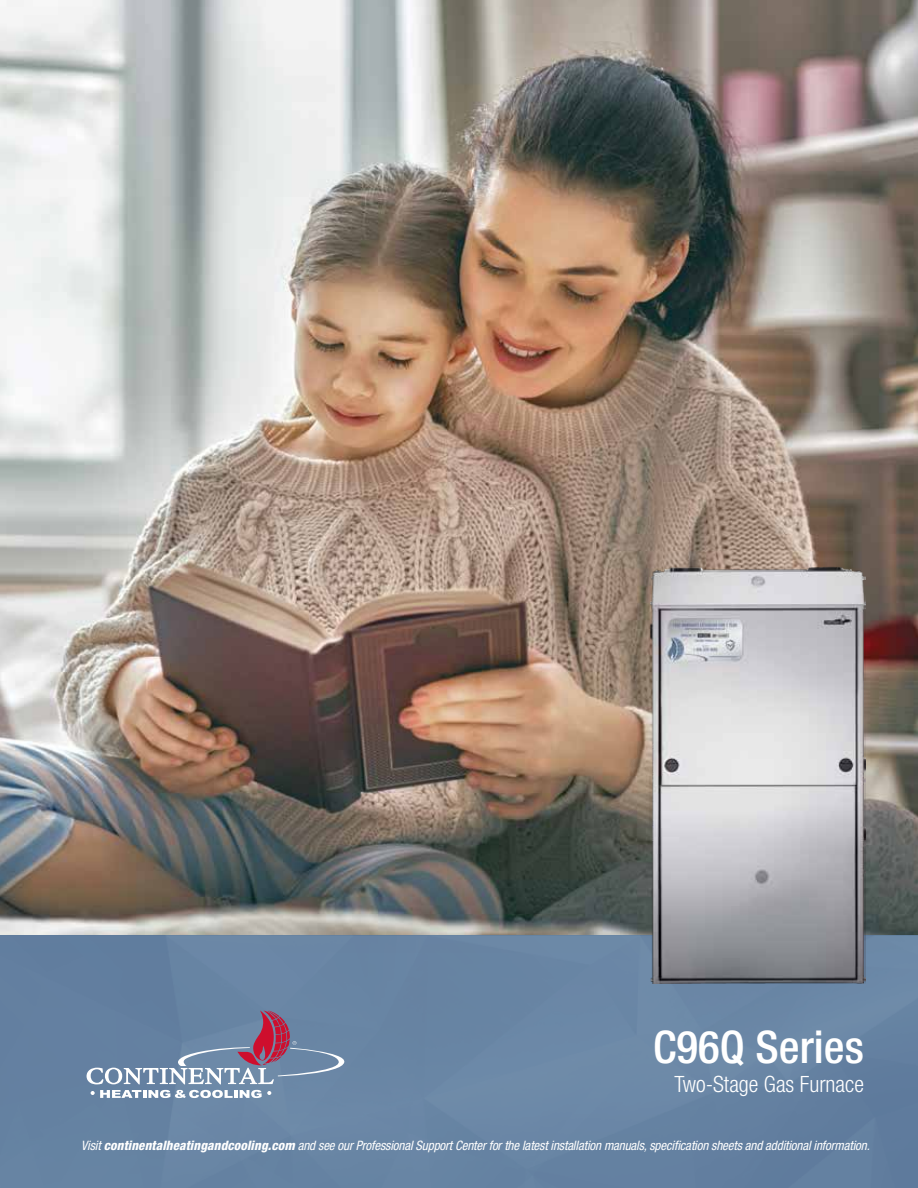
<style>
.page{position:relative;width:918px;height:1188px;background:#fff}
.page>*{position:absolute;margin:0;border:0;box-sizing:border-box;transform-origin:0 0}
.t1{font:500 condensed 45px "Helvetica Neue LT Std";color:#fff}
.t2{font:300 condensed 22.5px "Helvetica Neue LT Std";color:#fff}
.t3{font:italic condensed 12.9px "Helvetica Neue LT Std";letter-spacing:-.01em;color:#fff}
.s1{font-weight:800}
</style>
<div class="page">
<img style="left:0;top:0;width:918px;height:936px">
<div style="left:0;top:936px;width:918px;height:252px;background:#6784a3"></div>
<img style="left:619px;top:552px;width:247px;height:431px">
<svg style="left:87px;top:1010px;width:257px;height:74px;background:#7986a3"></svg>
<svg style="left:91px;top:1090px;width:180px;height:8px"></svg>
<h1 class="t1" style="left:653px;top:1020px;width:212px">C96Q Series</h1>
<h2 class="t2" style="left:674px;top:1071px;width:191px">Two-Stage Gas Furnace</h2>
<p class="t3" style="left:81px;top:1138px;width:790px">Visit <span class="s1">continentalheatingandcooling.com</span> and see our Professional Support Center for the latest installation manuals, specification sheets and additional information.</p>
</div>
